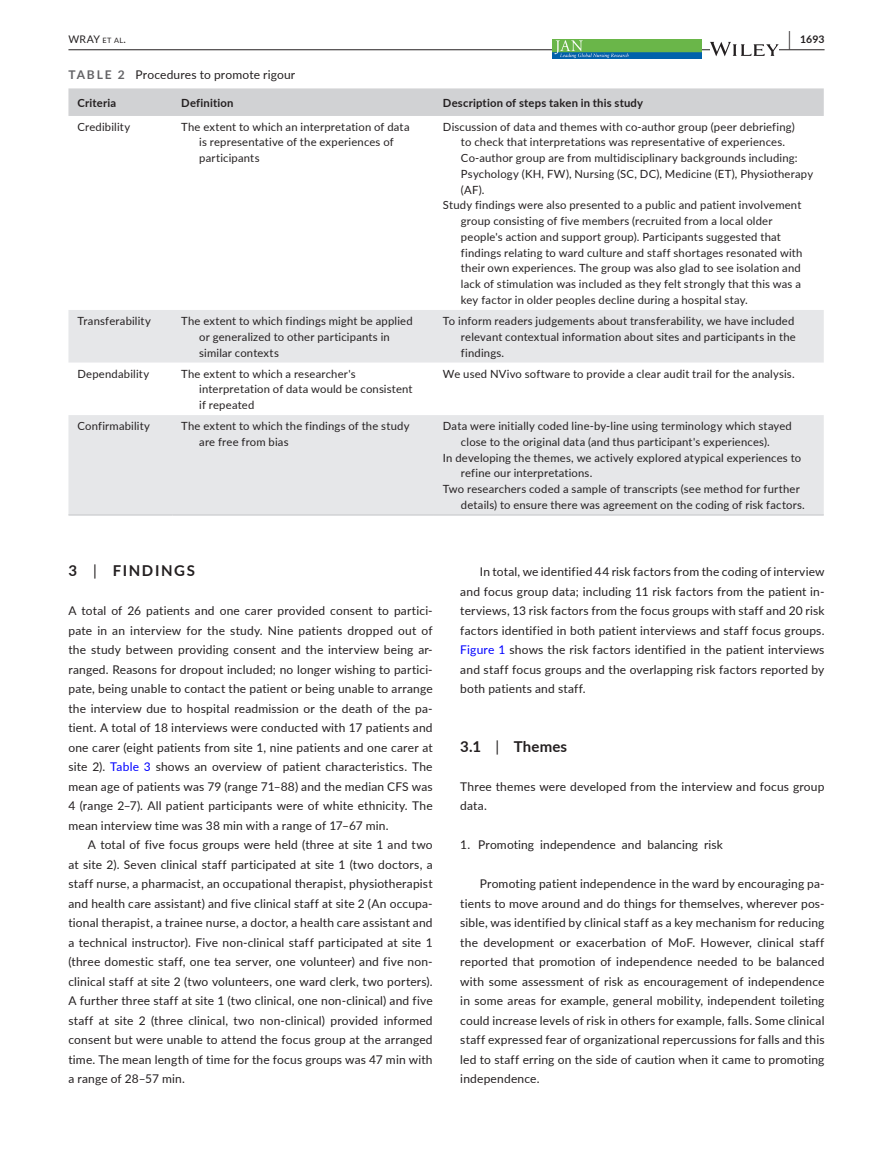
<style>
.page{position:relative;width:893px;height:1174px;background:#fff}
.page>*{position:absolute;margin:0;border:0;box-sizing:border-box;transform-origin:0 0}
.t1{font:700 15px "Lato";letter-spacing:.1em;color:#231f20}
.t2{font:12px/19.5px "Lato";letter-spacing:.015em;color:#231f20;text-align:justify}
.t3{font:11.25px/15.8px "Lato";letter-spacing:.015em;color:#231f20}
.t4{font:700 11.25px "Lato";letter-spacing:.015em;color:#231f20}
.t5{font:10.5px "Lato";color:#231f20}
.t6{font:700 10.5px "Lato";color:#231f20}
.s1{font-size:7.35px}
.s2{font-size:19.5px}
.s3{font-weight:700;color:#636366}
.s4{font-weight:400}
.s5{color:#00f}
</style>
<div class="page">
<hr style="left:68px;top:49px;width:756px;height:1px;background:#231f20">
<img style="left:553px;top:39px;width:148px;height:20px">
<svg style="left:710px;top:42px;width:69px;height:14px"></svg>
<div style="left:68px;top:88px;width:756px;height:28px;background:#d1d2d4"></div>
<svg style="left:68px;top:310px;width:756px;height:204px;fill:#e6e7e9"></svg>
<hr style="left:68px;top:514px;width:104px;height:2px;background:#d1d2d4">
<hr style="left:172px;top:514px;width:262px;height:2px;background:#d1d2d4">
<hr style="left:434px;top:514px;width:390px;height:2px;background:#d1d2d4">
<p class="t5" style="left:68px;top:31px;width:59px">WRAY <span class="s1">et al</span>.</p>
<p class="t6" style="left:789px;top:31px;width:37px"><span class="s2">|</span> 1693</p>
<p class="t2" style="left:68px;top:64px;width:228px"><span class="s3">TABLE 2</span> Procedures to promote rigour</p>
<p class="t4" style="left:77px;top:94px;width:40px">Criteria</p>
<p class="t4" style="left:181px;top:94px;width:54px">Definition</p>
<p class="t4" style="left:443px;top:94px;width:202px">Description of steps taken in this study</p>
<p class="t3" style="left:77px;top:118px;width:54px">Credibility</p>
<p class="t3" style="left:199px;top:118px;width:212px;text-indent:-18px">The extent to which an interpretation of data is representative of the experiences of participants</p>
<p class="t3" style="left:443px;top:118px;width:353px">Discussion of data and themes with co-author group (peer debriefing)</p>
<p class="t3" style="left:461px;top:134px;width:326px">to check that interpretations was representative of experiences.</p>
<p class="t3" style="left:461px;top:150px;width:338px">Co-author group are from multidisciplinary backgrounds including:</p>
<p class="t3" style="left:461px;top:165px;width:354px">Psychology (KH, FW), Nursing (SC, DC), Medicine (ET), Physiotherapy</p>
<p class="t3" style="left:461px;top:181px;width:25px">(AF).</p>
<p class="t3" style="left:443px;top:197px;width:360px">Study findings were also presented to a public and patient involvement</p>
<p class="t3" style="left:461px;top:213px;width:313px">group consisting of five members (recruited from a local older</p>
<p class="t3" style="left:461px;top:228px;width:321px">people's action and support group). Participants suggested that</p>
<p class="t3" style="left:461px;top:244px;width:343px">findings relating to ward culture and staff shortages resonated with</p>
<p class="t3" style="left:461px;top:260px;width:341px">their own experiences. The group was also glad to see isolation and</p>
<p class="t3" style="left:461px;top:276px;width:342px">lack of stimulation was included as they felt strongly that this was a</p>
<p class="t3" style="left:461px;top:291px;width:288px">key factor in older peoples decline during a hospital stay.</p>
<p class="t3" style="left:77px;top:312px;width:75px">Transferability</p>
<p class="t3" style="left:199px;top:312px;width:215px;text-indent:-18px">The extent to which findings might be applied or generalized to other participants in similar contexts</p>
<p class="t3" style="left:461px;top:312px;width:336px;text-indent:-18px">To inform readers judgements about transferability, we have included relevant contextual information about sites and participants in the findings.</p>
<p class="t3" style="left:77px;top:365px;width:73px">Dependability</p>
<p class="t3" style="left:199px;top:365px;width:215px;text-indent:-18px">The extent to which a researcher's interpretation of data would be consistent if repeated</p>
<p class="t3" style="left:443px;top:365px;width:353px">We used NVivo software to provide a clear audit trail for the analysis.</p>
<p class="t3" style="left:77px;top:418px;width:74px">Confirmability</p>
<p class="t3" style="left:199px;top:418px;width:212px;text-indent:-18px">The extent to which the findings of the study are free from bias</p>
<p class="t3" style="left:443px;top:418px;width:350px">Data were initially coded line-by-line using terminology which stayed</p>
<p class="t3" style="left:461px;top:433px;width:310px">close to the original data (and thus participant's experiences).</p>
<p class="t3" style="left:443px;top:449px;width:360px">In developing the themes, we actively explored atypical experiences to</p>
<p class="t3" style="left:461px;top:465px;width:133px">refine our interpretations.</p>
<p class="t3" style="left:443px;top:481px;width:358px">Two researchers coded a sample of transcripts (see method for further</p>
<p class="t3" style="left:461px;top:496px;width:345px">details) to ensure there was agreement on the coding of risk factors.</p>
<p class="t1" style="left:68px;top:560px;width:128px">3 <span class="s4">|</span> FINDINGS</p>
<p class="t2" style="left:68px;top:600px;width:366px">A total of 26 patients and one carer provided consent to partici&shy;pate in an interview for the study. Nine patients dropped out of the study between providing consent and the interview being ar&shy;ranged. Reasons for dropout included; no longer wishing to partici&shy;pate, being unable to contact the patient or being unable to arrange the interview due to hospital readmission or the death of the pa&shy;tient. A total of 18 interviews were conducted with 17 patients and one carer (eight patients from site 1, nine patients and one carer at site 2). <span class="s5">Table 3</span> shows an overview of patient characteristics. The mean age of patients was 79 (range 71–88) and the median CFS was 4 (range 2–7). All patient participants were of white ethnicity. The mean interview time was 38 min with a range of 17–67 min.</p>
<p class="t2" style="left:68px;top:834px;width:366px;text-indent:20px">A total of five focus groups were held (three at site 1 and two at site 2). Seven clinical staff participated at site 1 (two doctors, a staff nurse, a pharmacist, an occupational therapist, physiotherapist and health care assistant) and five clinical staff at site 2 (An occupa&shy;tional therapist, a trainee nurse, a doctor, a health care assistant and a technical instructor). Five non-clinical staff participated at site 1 (three domestic staff, one tea server, one volunteer) and five non&shy;clinical staff at site 2 (two volunteers, one ward clerk, two porters).<br>A further three staff at site 1 (two clinical, one non-clinical) and five staff at site 2 (three clinical, two non-clinical) provided informed consent but were unable to attend the focus group at the arranged time. The mean length of time for the focus groups was 47 min with a range of 28–57 min.</p>
<p class="t2" style="left:460px;top:561px;width:366px;text-indent:20px">In total, we identified 44 risk factors from the coding of interview and focus group data; including 11 risk factors from the patient in&shy;terviews, 13 risk factors from the focus groups with staff and 20 risk factors identified in both patient interviews and staff focus groups.<br><span class="s5">Figure 1</span> shows the risk factors identified in the patient interviews and staff focus groups and the overlapping risk factors reported by both patients and staff.</p>
<p class="t1" style="left:460px;top:735px;width:108px">3.1 <span class="s4">|</span> Themes</p>
<p class="t2" style="left:460px;top:776px;width:366px">Three themes were developed from the interview and focus group data.</p>
<p class="t2" style="left:460px;top:834px;width:264px">1. Promoting independence and balancing risk</p>
<p class="t2" style="left:460px;top:873px;width:366px;text-indent:20px">Promoting patient independence in the ward by encouraging pa&shy;tients to move around and do things for themselves, wherever pos&shy;sible, was identified by clinical staff as a key mechanism for reducing the development or exacerbation of MoF. However, clinical staff reported that promotion of independence needed to be balanced with some assessment of risk as encouragement of independence in some areas for example, general mobility, independent toileting could increase levels of risk in others for example, falls. Some clinical staff expressed fear of organizational repercussions for falls and this led to staff erring on the side of caution when it came to promoting independence.</p>
</div>
